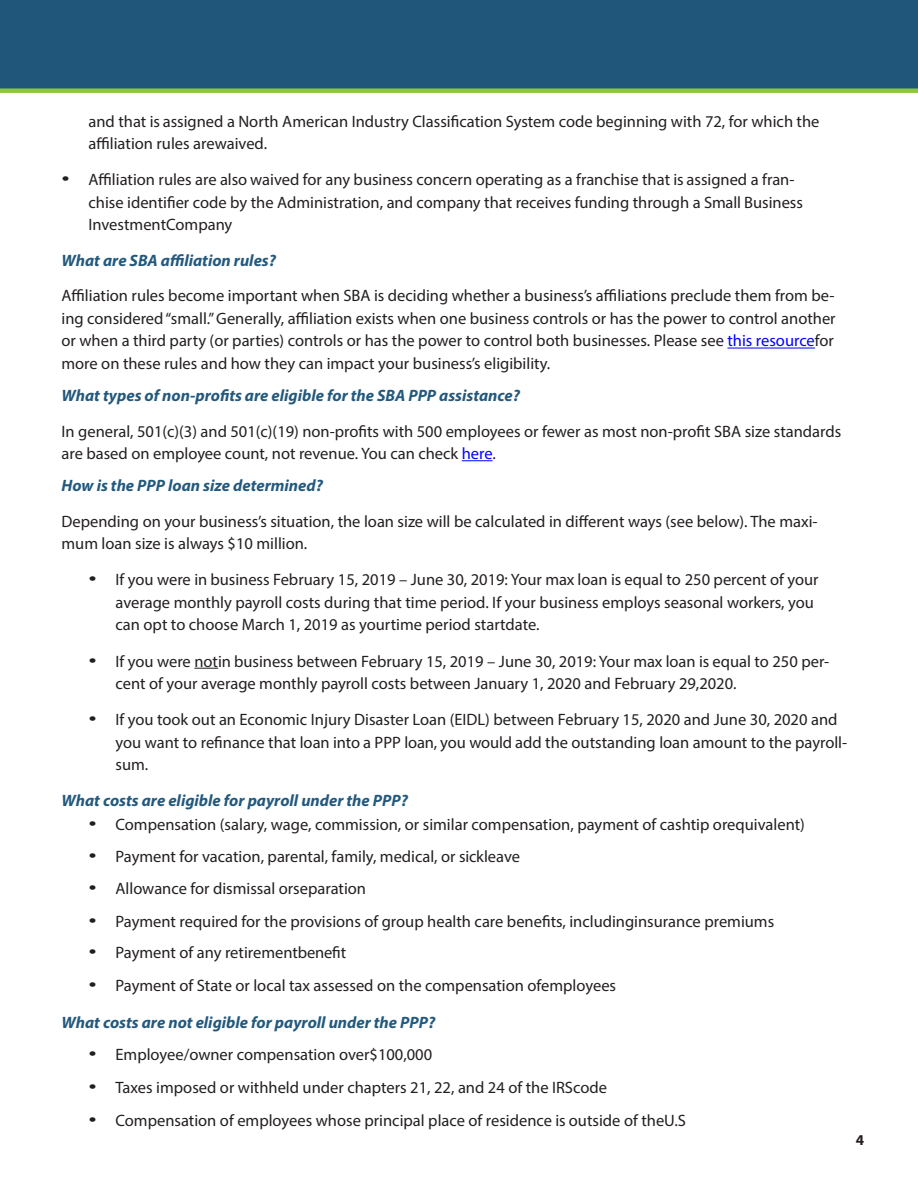
<style>
.page{position:relative;width:918px;height:1188px;background:#fff}
.page>*{position:absolute;margin:0;border:0;box-sizing:border-box;transform-origin:0 0}
.Body_Text{font:16.5px/22.5px "Myriad Pro";color:#231f20}
.Heading_1{font:italic 700 16.5px "Myriad Pro";color:#22597d}
.t1{font:700 15px "Myriad Pro";color:#231f20}
.s1{font-family:"Arial";font-size:18px}
.s2{color:#00f}
</style>
<div class="page">
<div style="left:0;top:0;width:918px;height:91px;background:#1f5679"></div>
<div style="left:0;top:88px;width:918px;height:5px;background:#8dc63f"></div>
<hr style="left:727px;top:348px;width:88px;height:1px;background:#00f">
<hr style="left:462px;top:460px;width:31px;height:1px;background:#00f">
<svg style="left:194px;top:668px;width:24px;height:1px"></svg>
<p class="Body_Text" style="left:88px;top:110px;width:733px">and that is assigned a North American Industry Classification System code beginning with 72, for which the affiliation rules arewaived.</p>
<p class="Body_Text" style="left:88px;top:168px;width:716px;text-indent:-27px"><span class="s1">•</span> Affiliation rules are also waived for any business concern operating as a franchise that is assigned a fran&shy;chise identifier code by the Administration, and company that receives funding through a Small Business<br>InvestmentCompany</p>
<p class="Heading_1" style="left:62px;top:249px;width:216px">What are SBA affiliation rules?</p>
<p class="Body_Text" style="left:62px;top:284px;width:776px;text-align:justify">Affiliation rules become important when SBA is deciding whether a business’s affiliations preclude them from be&shy;ing considered “small.” Generally, affiliation exists when one business controls or has the power to control another or when a third party (or parties) controls or has the power to control both businesses. Please see <span class="s2">this resource</span>for more on these rules and how they can impact your business’s eligibility.</p>
<p class="Heading_1" style="left:62px;top:384px;width:460px">What types of non-profits are eligible for the SBA PPP assistance?</p>
<p class="Body_Text" style="left:62px;top:420px;width:781px">In general, 501(c)(3) and 501(c)(19) non-profits with 500 employees or fewer as most non-profit SBA size standards are based on employee count, not revenue. You can check <span class="s2">here</span>.</p>
<p class="Heading_1" style="left:62px;top:475px;width:263px">How is the PPP loan size determined?</p>
<p class="Body_Text" style="left:62px;top:509px;width:758px">Depending on your business’s situation, the loan size will be calculated in different ways (see below). The maxi&shy;mum loan size is always $10 million.</p>
<p class="Body_Text" style="left:116px;top:568px;width:705px;text-indent:-27px"><span class="s1">•</span> If you were in business February 15, 2019 – June 30, 2019: Your max loan is equal to 250 percent of your average monthly payroll costs during that time period. If your business employs seasonal workers, you can opt to choose March 1, 2019 as yourtime period startdate.</p>
<p class="Body_Text" style="left:116px;top:650px;width:715px;text-indent:-27px"><span class="s1">•</span> If you were notin business between February 15, 2019 – June 30, 2019: Your max loan is equal to 250 per&shy;cent of your average monthly payroll costs between January 1, 2020 and February 29,2020.</p>
<p class="Body_Text" style="left:116px;top:708px;width:733px;text-indent:-27px"><span class="s1">•</span> If you took out an Economic Injury Disaster Loan (EIDL) between February 15, 2020 and June 30, 2020 and you want to refinance that loan into a PPP loan, you would add the outstanding loan amount to the payroll&shy;sum.</p>
<p class="Heading_1" style="left:62px;top:789px;width:348px">What costs are eligible for payroll under the PPP?</p>
<p class="Body_Text" style="left:88px;top:813px;width:718px"><span class="s1">•</span> Compensation (salary, wage, commission, or similar compensation, payment of cashtip orequivalent)</p>
<p class="Body_Text" style="left:88px;top:845px;width:433px"><span class="s1">•</span> Payment for vacation, parental, family, medical, or sickleave</p>
<p class="Body_Text" style="left:88px;top:877px;width:279px"><span class="s1">•</span> Allowance for dismissal orseparation</p>
<p class="Body_Text" style="left:88px;top:910px;width:687px"><span class="s1">•</span> Payment required for the provisions of group health care benefits, includinginsurance premiums</p>
<p class="Body_Text" style="left:88px;top:941px;width:259px"><span class="s1">•</span> Payment of any retirementbenefit</p>
<p class="Body_Text" style="left:88px;top:974px;width:529px"><span class="s1">•</span> Payment of State or local tax assessed on the compensation ofemployees</p>
<p class="Heading_1" style="left:62px;top:1011px;width:375px">What costs are not eligible for payroll under the PPP?</p>
<p class="Body_Text" style="left:88px;top:1043px;width:345px"><span class="s1">•</span> Employee/owner compensation over$100,000</p>
<p class="Body_Text" style="left:88px;top:1076px;width:520px"><span class="s1">•</span> Taxes imposed or withheld under chapters 21, 22, and 24 of the IRScode</p>
<p class="Body_Text" style="left:88px;top:1109px;width:599px"><span class="s1">•</span> Compensation of employees whose principal place of residence is outside of theU.S</p>
<p class="t1" style="left:856px;top:1130px;width:10px">4</p>
</div>
